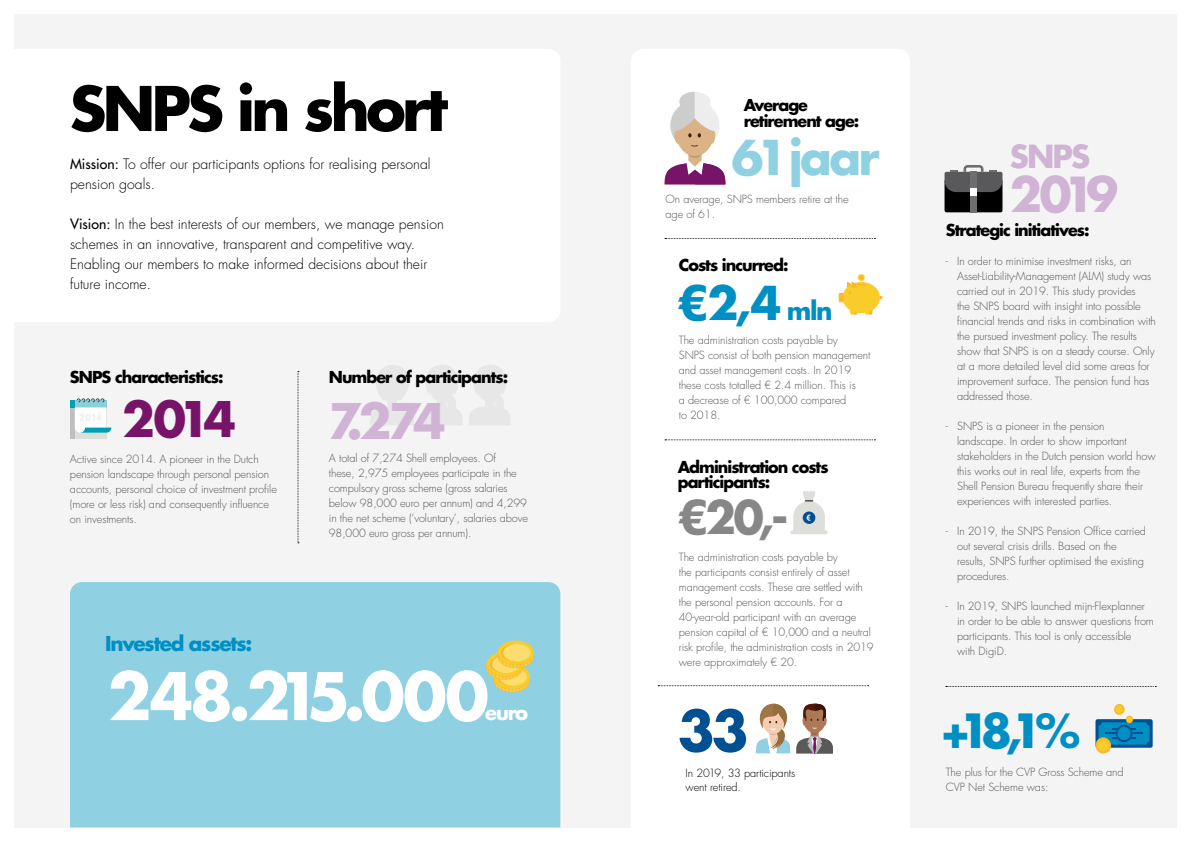
<style>
.page{position:relative;width:1191px;height:842px;background:#fff}
.page>*{position:absolute;margin:0;border:0;box-sizing:border-box;transform-origin:0 0}
.t1{font:700 63.7px "Futura Std";letter-spacing:-.045em;color:#fff}
.t2{font:700 59.8px "Futura Std";letter-spacing:-.065em;color:#000}
.t3{font:700 54.1px "Futura Std";color:#005092}
.t4{font:700 47.7px "Futura Std";color:#d1b3d6}
.t5{font:700 47.7px "Futura Std";color:#771469}
.t6{font:700 47px "Futura Std";color:#d1b3d6}
.t7{font:700 46.8px "Futura Std";letter-spacing:-.06em;color:#8fd1e3}
.t8{font:700 45.9px "Futura Std";color:#008fc3}
.t9{font:700 45.4px "Futura Std";color:#008fc3}
.t10{font:700 44.5px "Futura Std";color:#878787}
.t11{font:700 31px "Futura Std";color:#d1b3d6}
.t12{font:700 20px "Futura Std";letter-spacing:-.06em;color:#008fc3}
.t13{font:700 19.6px "Futura Std";color:#fff}
.t14{font:700 16px/16px "Futura Std";letter-spacing:-.06em;color:#000}
.t15{font:300 14px/20px "Futura Std";color:#000}
.t16{font:300 11px/15px "Futura Std";letter-spacing:-.01em;color:#575756}
.t17{font:300 11px/14px "Futura Std";letter-spacing:-.01em;color:#000}
.s1{font-weight:500}
.s2{font-size:24.9px}
</style>
<div class="page">
<div style="left:14px;top:14px;width:1162px;height:814px;background:#f4f4f4"></div>
<svg style="left:421px;top:365px;width:89px;height:60px"></svg>
<svg style="left:370px;top:365px;width:44px;height:60px"></svg>
<div style="left:631px;top:49px;width:279px;height:779px;background:#fff"></div>
<div style="left:70px;top:582px;width:490px;height:245px;background:#8fd1e3"></div>
<div style="left:15px;top:49px;width:545px;height:273px;background:#fff"></div>
<svg style="left:665px;top:238px;width:210px;height:1px"></svg>
<svg style="left:665px;top:440px;width:210px;height:1px"></svg>
<svg style="left:658px;top:685px;width:210px;height:1px"></svg>
<svg style="left:945px;top:686px;width:211px;height:1px"></svg>
<svg style="left:298px;top:371px;width:1px;height:173px"></svg>
<div style="left:497px;top:641px;width:37px;height:24px;background:#facc29;border-radius:50%"></div>
<svg style="left:487px;top:644px;width:46px;height:48px;background:#e3d06b"></svg>
<svg style="left:664px;top:92px;width:61px;height:92px"></svg>
<svg style="left:790px;top:491px;width:37px;height:43px"></svg>
<svg style="left:755px;top:704px;width:79px;height:49px"></svg>
<svg style="left:1095px;top:737px;width:16px;height:16px"></svg>
<div style="left:1097px;top:740px;width:11px;height:11px;background:#facc29;border-radius:50%"></div>
<div style="left:1114px;top:704px;width:10px;height:11px;background:#f7b82b;border-radius:50%"></div>
<div style="left:1115px;top:705px;width:8px;height:8px;background:#facc29;border-radius:50%"></div>
<svg style="left:1095px;top:717px;width:57px;height:31px;background:#2b86a7"></svg>
<div style="left:75px;top:407px;width:31px;height:32px;background:#dededb"></div>
<div style="left:70px;top:407px;width:5px;height:32px;background:#bfbfbf"></div>
<svg style="left:70px;top:398px;width:41px;height:35px"></svg>
<svg style="left:944px;top:165px;width:58px;height:47px;background:#484849"></svg>
<div style="left:970px;top:188px;width:6px;height:8px;background:#fff"></div>
<div style="left:970px;top:172px;width:6px;height:16px;background:#6e6e70"></div>
<div style="left:970px;top:196px;width:6px;height:16px;background:#6e6e70"></div>
<div style="left:842px;top:282px;width:38px;height:31px;background:#facc29;border-radius:50%"></div>
<svg style="left:850px;top:310px;width:7px;height:5px"></svg>
<svg style="left:865px;top:310px;width:7px;height:5px"></svg>
<svg style="left:838px;top:275px;width:27px;height:27px"></svg>
<h2 class="t2" style="left:70px;top:69px;width:380px">SNPS in short</h2>
<p class="t15" style="left:70px;top:154px;width:362px"><span class="s1">Mission:</span> To offer our participants options for realising personal pension goals.</p>
<p class="t15" style="left:70px;top:214px;width:375px"><span class="s1">Vision:</span> In the best interests of our members, we manage pension schemes in an innovative, transparent and competitive way.<br>Enabling our members to make informed decisions about their future income.</p>
<h3 class="t14" style="left:70px;top:369px;width:155px">SNPS characteristics:</h3>
<h3 class="t14" style="left:329px;top:369px;width:181px">Number of participants:</h3>
<h3 class="t5" style="left:122px;top:387px;width:116px">2014</h3>
<h3 class="t4" style="left:329px;top:389px;width:119px">7.274</h3>
<p class="t16" style="left:70px;top:452px;width:208px">Active since 2014. A pioneer in the Dutch pension landscape through personal pension accounts, personal choice of investment profile (more or less risk) and consequently influence on investments.</p>
<h3 class="t12" style="left:105px;top:630px;width:149px">Invested assets:</h3>
<p class="t16" style="left:329px;top:451px;width:201px">A total of 7,274 Shell employees. Of<br>these, 2,975 employees participate in the compulsory gross scheme (gross salaries below 98,000 euro per annum) and 4,299 in the net scheme (‘voluntary’, salaries above 98,000 euro gross per annum).</p>
<h1 class="t1" style="left:108px;top:654px;width:383px">248.215.000</h1>
<h3 class="t13" style="left:485px;top:700px;width:44px">euro</h3>
<h3 class="t14" style="left:744px;top:96px;width:117px">Average retirement age:</h3>
<h3 class="t7" style="left:731px;top:127px;width:150px">61 jaar</h3>
<p class="t16" style="left:665px;top:191px;width:185px">On average, SNPS members retire at the age of 61.</p>
<h3 class="t14" style="left:679px;top:257px;width:111px">Costs incurred:</h3>
<h3 class="t9" style="left:677px;top:273px;width:157px">€ 2,4 <span class="s2">mln</span></h3>
<p class="t16" style="left:679px;top:333px;width:193px">The administration costs payable by<br>SNPS consist of both pension management and asset management costs. In 2019 these costs totalled € 2.4 million. This is<br>a decrease of € 100,000 compared<br>to 2018.</p>
<h3 class="t14" style="left:677px;top:459px;width:152px;line-height:14.8px">Administration costs participants:</h3>
<h3 class="t10" style="left:677px;top:488px;width:112px">€20,-</h3>
<p class="t16" style="left:679px;top:549px;width:196px">The administration costs payable by<br>the participants consist entirely of asset management costs. These are settled with the personal pension accounts. For a 40-year-old participant with an average pension capital of € 10,000 and a neutral risk profile, the administration costs in 2019 were approximately € 20.</p>
<h3 class="t3" style="left:677px;top:695px;width:72px">33</h3>
<p class="t17" style="left:685px;top:767px;width:111px">In 2019, 33 participants went retired.</p>
<h3 class="t11" style="left:1010px;top:136px;width:82px">SNPS</h3>
<h3 class="t6" style="left:1010px;top:163px;width:110px">2019</h3>
<h3 class="t14" style="left:945px;top:222px;width:145px">Strategic initiatives:</h3>
<p class="t16" style="left:957px;top:254px;width:200px;text-indent:-11px">- In order to minimise investment risks, an Asset-Liability-Management (ALM) study was carried out in 2019. This study provides<br>the SNPS board with insight into possible financial trends and risks in combination with the pursued investment policy. The results show that SNPS is on a steady course. Only at a more detailed level did some areas for improvement surface. The pension fund has addressed those.</p>
<p class="t16" style="left:957px;top:419px;width:200px;text-indent:-11px">- SNPS is a pioneer in the pension landscape. In order to show important stakeholders in the Dutch pension world how this works out in real life, experts from the Shell Pension Bureau frequently share their experiences with interested parties.</p>
<p class="t16" style="left:957px;top:524px;width:190px;text-indent:-11px">- In 2019, the SNPS Pension Office carried out several crisis drills. Based on the results, SNPS further optimised the existing procedures.</p>
<p class="t16" style="left:957px;top:599px;width:198px;text-indent:-11px">- In 2019, SNPS launched mijn-Flexplanner in order to be able to answer questions from participants. This tool is only accessible<br>with DigiD.</p>
<h3 class="t8" style="left:940px;top:700px;width:142px">+18,1%</h3>
<p class="t16" style="left:945px;top:765px;width:179px">The plus for the CVP Gross Scheme and<br>CVP Net Scheme was:</p>
</div>
